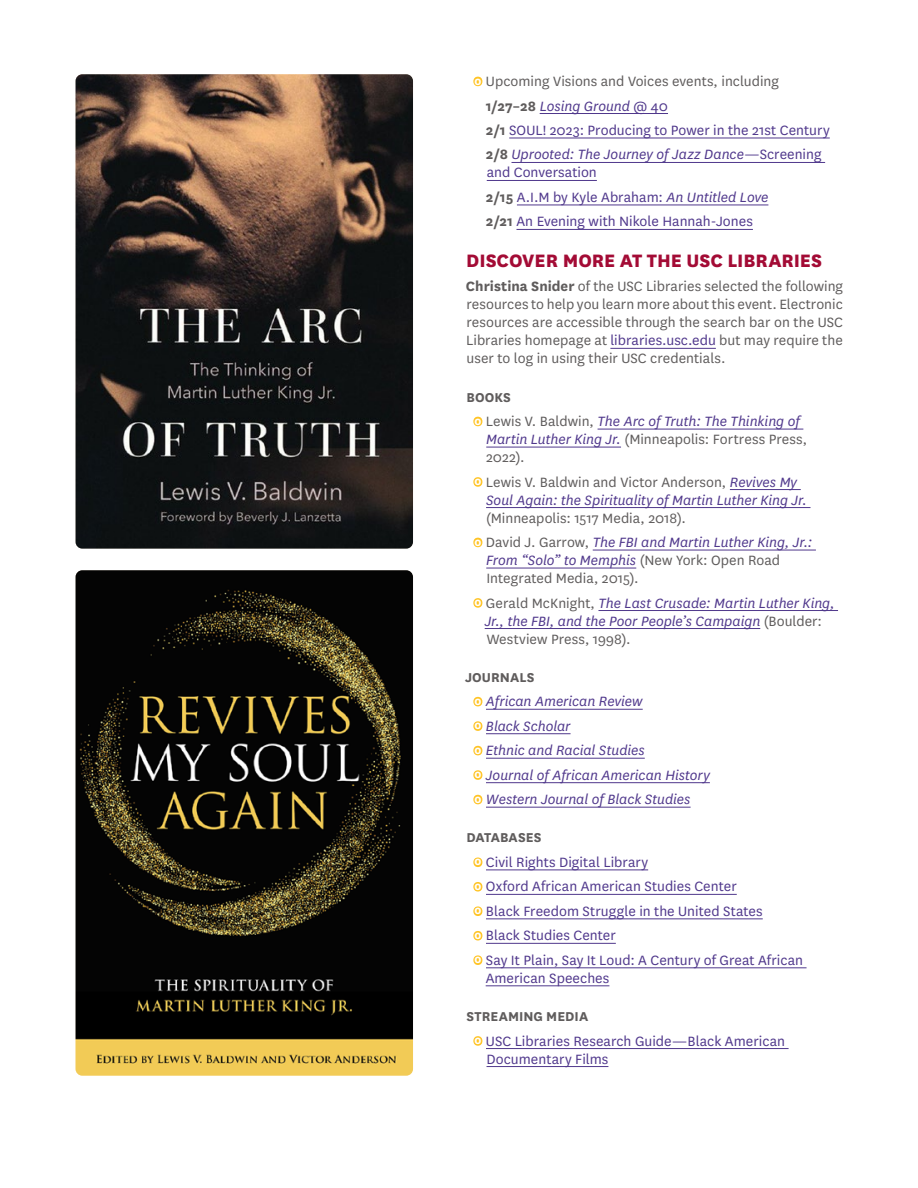
<style>
.page{position:relative;width:918px;height:1188px;background:#fff}
.page>*{position:absolute;margin:0;border:0;box-sizing:border-box;transform-origin:0 0}
.t1{font:800 21px "National";letter-spacing:-.005em;color:#a30b35}
.t2{font:15.75px/24.5px "National";color:#50388c}
.t3{font:15.75px/18px "National";color:#5f5c5c}
.t4{font:italic 15.75px/24.5px "National";color:#50388c}
.t5{font:700 15px "National";letter-spacing:.005em;color:#5f5c5c}
.s1{font-weight:700;font-size:13.5px;color:#ffc425}
.s2{color:#5f5c5c}
.s3{font-weight:700;color:#5f5c5c}
.s4{font-style:italic}
.s5{font-weight:700}
.s6{color:#50388c}
.s7{font-style:italic;color:#50388c}
.s8{font-weight:700;font-style:normal;font-size:13.5px;color:#ffc425}
.s9{font-style:normal;color:#5f5c5c}
</style>
<div class="page">
<hr style="left:540px;top:113px;width:128px;height:1px;background:#50388c">
<hr style="left:509px;top:138px;width:321px;height:1px;background:#50388c">
<hr style="left:512px;top:162px;width:313px;height:1px;background:#50388c">
<hr style="left:487px;top:180px;width:110px;height:1px;background:#50388c">
<hr style="left:517px;top:205px;width:251px;height:1px;background:#50388c">
<hr style="left:516px;top:229px;width:237px;height:1px;background:#50388c">
<hr style="left:610px;top:348px;width:106px;height:1px;background:#50388c">
<hr style="left:598px;top:429px;width:205px;height:1px;background:#50388c">
<hr style="left:486px;top:447px;width:135px;height:1px;background:#50388c">
<hr style="left:730px;top:489px;width:71px;height:1px;background:#50388c">
<hr style="left:486px;top:507px;width:325px;height:1px;background:#50388c">
<hr style="left:593px;top:550px;width:223px;height:1px;background:#50388c">
<hr style="left:486px;top:568px;width:150px;height:1px;background:#50388c">
<hr style="left:598px;top:610px;width:240px;height:1px;background:#50388c">
<hr style="left:485px;top:628px;width:275px;height:1px;background:#50388c">
<hr style="left:486px;top:709px;width:157px;height:1px;background:#50388c">
<hr style="left:486px;top:733px;width:85px;height:1px;background:#50388c">
<hr style="left:486px;top:758px;width:159px;height:1px;background:#50388c">
<hr style="left:486px;top:782px;width:224px;height:1px;background:#50388c">
<hr style="left:486px;top:807px;width:205px;height:1px;background:#50388c">
<hr style="left:486px;top:869px;width:162px;height:1px;background:#50388c">
<hr style="left:486px;top:894px;width:251px;height:1px;background:#50388c">
<hr style="left:486px;top:918px;width:277px;height:1px;background:#50388c">
<hr style="left:486px;top:943px;width:130px;height:1px;background:#50388c">
<hr style="left:486px;top:967px;width:321px;height:1px;background:#50388c">
<hr style="left:486px;top:985px;width:123px;height:1px;background:#50388c">
<hr style="left:486px;top:1048px;width:303px;height:1px;background:#50388c">
<hr style="left:487px;top:1066px;width:121px;height:1px;background:#50388c">
<img style="left:76px;top:74px;width:337px;height:475px">
<img style="left:76px;top:570px;width:337px;height:506px">
<p class="t2" style="left:486px;top:68px;width:345px;text-indent:-12px"><span class="s1">o</span> <span class="s2">Upcoming Visions and Voices events, including </span><span class="s3">1/27–28</span> <span class="s4">Losing Ground</span> @ 40<br><span class="s3">2/1</span> SOUL! 2023: Producing to Power in the 21st Century <span class="s3">2/8</span> <span class="s4">Uprooted: The Journey of Jazz Dance</span>—Screening</p>
<p class="t2" style="left:486px;top:160px;width:284px">and Conversation<br><span class="s3">2/15</span> A.I.M by Kyle Abraham: <span class="s4">An Untitled Love<br></span><span class="s3">2/21</span> An Evening with Nikole Hannah-Jones</p>
<h1 class="t1" style="left:466px;top:245px;width:357px">DISCOVER MORE AT THE USC LIBRARIES</h1>
<p class="t3" style="left:466px;top:277px;width:379px;text-align:justify"><span class="s5">Christina Snider</span> of the USC Libraries selected the following resources to help you learn more about this event. Electronic resources are accessible through the search bar on the USC Libraries homepage at <span class="s6">libraries.usc.edu</span> but may require the user to log in using their USC credentials.</p>
<p class="t5" style="left:466px;top:386px;width:46px">BOOKS</p>
<p class="t3" style="left:486px;top:412px;width:323px;text-indent:-12px"><span class="s1">o</span> Lewis V. Baldwin, <span class="s7">The Arc of Truth: The Thinking of<br>Martin Luther King Jr.</span> (Minneapolis: Fortress Press,<br>2022).</p>
<p class="t4" style="left:486px;top:472px;width:322px;line-height:18px;text-indent:-12px"><span class="s8">o</span> <span class="s9">Lewis V. Baldwin and Victor Anderson,</span> Revives My<br>Soul Again: the Spirituality of Martin Luther King Jr.</p>
<p class="t3" style="left:474px;top:505px;width:339px;line-height:24.5px;text-indent:12px">(Minneapolis: 1517 Media, 2018).<br><span class="s1">o</span> David J. Garrow, <span class="s7">The FBI and Martin Luther King, Jr.:</span></p>
<p class="t3" style="left:486px;top:551px;width:296px"><span class="s7">From “Solo” to Memphis</span> (New York: Open Road<br>Integrated Media, 2015).</p>
<p class="t4" style="left:485px;top:593px;width:351px;line-height:18px;text-indent:-10px"><span class="s8">o</span> <span class="s9">Gerald McKnight,</span> The Last Crusade: Martin Luther King,<br>Jr., the FBI, and the Poor People’s Campaign <span class="s9">(Boulder:<br>Westview Press, 1998).</span></p>
<p class="t5" style="left:465px;top:667px;width:71px">JOURNALS</p>
<p class="t4" style="left:474px;top:689px;width:237px"><span class="s8">o</span> African American Review<br><span class="s8">o</span> Black Scholar<br><span class="s8">o</span> Ethnic and Racial Studies<br><span class="s8">o</span> Journal of African American History <span class="s8">o</span> Western Journal of Black Studies</p>
<p class="t5" style="left:466px;top:827px;width:77px">DATABASES</p>
<p class="t2" style="left:474px;top:849px;width:330px"><span class="s1">o</span> Civil Rights Digital Library<br><span class="s1">o</span> Oxford African American Studies Center<br><span class="s1">o</span> Black Freedom Struggle in the United States<br><span class="s1">o</span> Black Studies Center<br><span class="s1">o</span> Say It Plain, Say It Loud: A Century of Great African</p>
<p class="t2" style="left:486px;top:965px;width:125px">American Speeches</p>
<p class="t5" style="left:467px;top:1006px;width:123px">STREAMING MEDIA</p>
<p class="t2" style="left:487px;top:1031px;width:300px;line-height:18px;text-indent:-12px"><span class="s1">o</span> USC Libraries Research Guide—Black American<br>Documentary Films</p>
</div>
